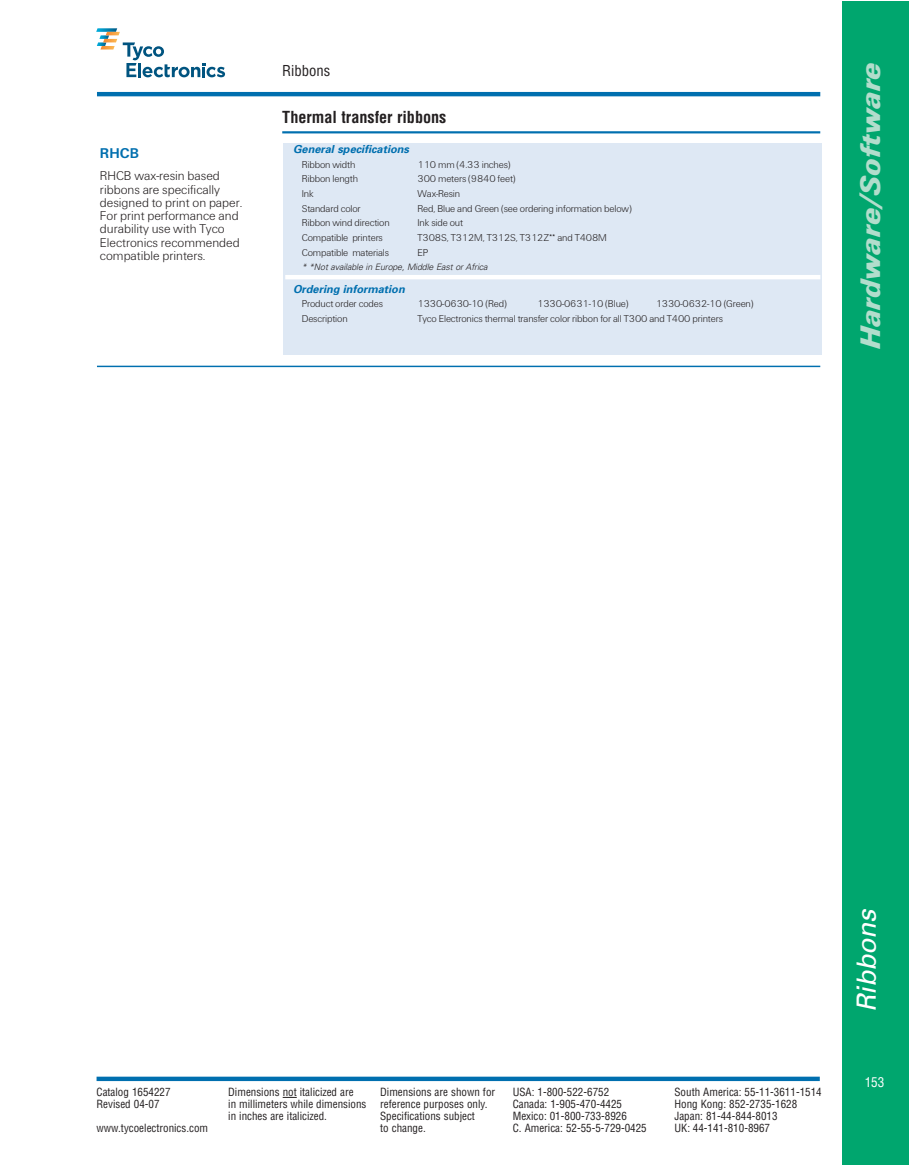
<style>
.page{position:relative;width:918px;height:1165px;background:#fff}
.page>*{position:absolute;margin:0;border:0;box-sizing:border-box;transform-origin:0 0}
.t1{font:italic 900 29.4px "U76 Univers";color:#b2ddcc}
.t2{font:italic 26.4px "Univers";color:#fff}
.t3{font:700 condensed 16.2px "Helvetica";color:#231f20}
.t4{font:condensed 14.7px "Helvetica";color:#231f20}
.t5{font:700 14.7px "U65 Univers";color:#006faf}
.t6{font:300 13.2px/13.2px "U45 Univers";color:#231f20}
.t7{font:condensed 13.2px "Helvetica";color:#fff}
.t8{font:condensed 10.95px "Helvetica";color:#231f20}
.t9{font:italic 700 10.95px "Univers";color:#006faf}
.t10{font:300 10.35px "U45 Univers";letter-spacing:-.01em;color:#231f20}
.t11{font:italic 300 8.85px "Univers";color:#231f20}
</style>
<div class="page">
<div style="left:842px;top:1px;width:66px;height:1163px;background:#00a66e"></div>
<svg style="left:283px;top:1096px;width:14px;height:1px"></svg>
<svg style="left:97px;top:1076px;width:723px;height:4px;background:#2a86bc"></svg>
<hr style="left:282px;top:131px;width:538px;height:2px;background:#006faf">
<hr style="left:97px;top:92px;width:723px;height:4px;background:#006faf">
<svg style="left:97px;top:28px;width:128px;height:49px"></svg>
<hr style="left:97px;top:365px;width:723px;height:2px;background:#006faf">
<div style="left:284px;top:143px;width:538px;height:212px;background:#dee8f4"></div>
<hr style="left:285px;top:275px;width:535px;height:4px;background:#fff">
<h3 class="t5" style="left:100px;top:148px;width:41px">RHCB</h3>
<p class="t6" style="left:100px;top:170px;width:144px">RHCB wax-resin based ribbons are specifically designed to print on paper.<br>For print performance and durability use with Tyco<br>Electronics recommended compatible printers.</p>
<h3 class="t4" style="left:282px;top:65px;width:50px">Ribbons</h3>
<h3 class="t3" style="left:282px;top:111px;width:166px">Thermal transfer ribbons</h3>
<p class="t9" style="left:293px;top:145px;width:120px">General specifications</p>
<p class="t10" style="left:302px;top:160px;width:55px">Ribbon width</p>
<p class="t10" style="left:418px;top:160px;width:95px">110 mm (4.33 inches)</p>
<p class="t10" style="left:302px;top:175px;width:58px">Ribbon length</p>
<p class="t10" style="left:418px;top:175px;width:100px">300 meters (9840 feet)</p>
<p class="t10" style="left:302px;top:190px;width:13px">Ink</p>
<p class="t10" style="left:418px;top:190px;width:44px">Wax-Resin</p>
<p class="t10" style="left:302px;top:205px;width:61px">Standard color</p>
<p class="t10" style="left:418px;top:205px;width:216px">Red, Blue and Green (see ordering information below)</p>
<p class="t10" style="left:302px;top:219px;width:90px">Ribbon wind direction</p>
<p class="t10" style="left:418px;top:219px;width:47px">Ink side out</p>
<p class="t10" style="left:302px;top:234px;width:83px">Compatible printers</p>
<p class="t10" style="left:418px;top:234px;width:191px">T308S, T312M, T312S, T312Z** and T408M</p>
<p class="t10" style="left:302px;top:249px;width:89px">Compatible materials</p>
<p class="t10" style="left:418px;top:249px;width:12px">EP</p>
<p class="t11" style="left:302px;top:264px;width:189px">* *Not available in Europe, Middle East or Africa</p>
<p class="t9" style="left:293px;top:285px;width:115px">Ordering information</p>
<p class="t10" style="left:302px;top:300px;width:83px">Product order codes</p>
<p class="t10" style="left:418px;top:300px;width:91px">1330-0630-10 (Red)</p>
<p class="t10" style="left:537px;top:300px;width:93px">1330-0631-10 (Blue)</p>
<p class="t10" style="left:656px;top:300px;width:99px">1330-0632-10 (Green)</p>
<p class="t10" style="left:302px;top:315px;width:48px">Description</p>
<p class="t10" style="left:418px;top:315px;width:307px">Tyco Electronics thermal transfer color ribbon for all T300 and T400 printers</p>
<h1 class="t1" style="left:861px;top:349px;width:288px;rotate:-90deg">Hardware/Software</h1>
<p class="t8" style="left:97px;top:1087px;width:76px">Catalog 1654227</p>
<p class="t8" style="left:228px;top:1087px;width:127px">Dimensions not italicized are</p>
<p class="t8" style="left:380px;top:1087px;width:116px">Dimensions are shown for</p>
<p class="t8" style="left:513px;top:1087px;width:98px">USA: 1-800-522-6752</p>
<p class="t8" style="left:675px;top:1087px;width:149px">South America: 55-11-3611-1514</p>
<p class="t8" style="left:97px;top:1099px;width:65px">Revised 04-07</p>
<p class="t8" style="left:228px;top:1099px;width:261px">in millimeters while dimensions reference purposes only.</p>
<p class="t8" style="left:513px;top:1099px;width:111px">Canada: 1-905-470-4425</p>
<p class="t8" style="left:675px;top:1099px;width:124px">Hong Kong: 852-2735-1628</p>
<p class="t8" style="left:228px;top:1111px;width:100px">in inches are italicized.</p>
<p class="t8" style="left:380px;top:1111px;width:96px">Specifications subject</p>
<p class="t8" style="left:513px;top:1111px;width:116px">Mexico: 01-800-733-8926</p>
<p class="t8" style="left:675px;top:1111px;width:105px">Japan: 81-44-844-8013</p>
<p class="t8" style="left:97px;top:1123px;width:113px">www.tycoelectronics.com</p>
<p class="t8" style="left:380px;top:1123px;width:47px">to change.</p>
<p class="t8" style="left:513px;top:1123px;width:136px">C. America: 52-55-5-729-0425</p>
<p class="t8" style="left:675px;top:1123px;width:97px">UK: 44-141-810-8967</p>
<h2 class="t2" style="left:857px;top:1012px;width:110px;rotate:-90deg">Ribbons</h2>
<p class="t7" style="left:865px;top:1076px;width:21px">153</p>
</div>
